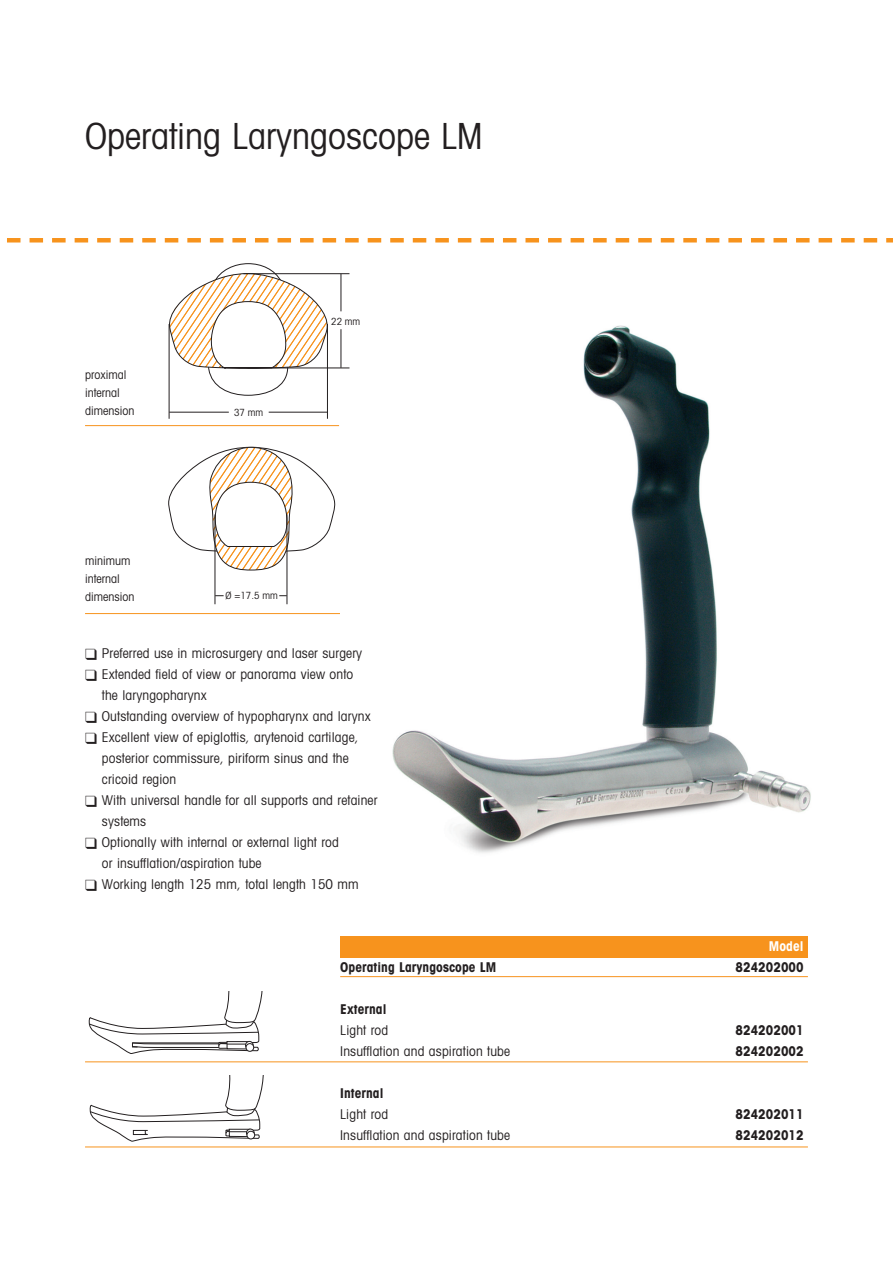
<style>
.page{position:relative;width:893px;height:1263px;background:#fff}
.page>*{position:absolute;margin:0;border:0;box-sizing:border-box;transform-origin:0 0}
.t1{font:condensed 36px "Avant Garde";color:#231f20}
.t2{font:condensed 13.5px/21px "Avant Garde";letter-spacing:.01em;color:#231f20}
.t3{font:700 condensed 13.5px "Avant Garde";letter-spacing:.005em;color:#231f20}
.t4{font:700 condensed 13.5px "Avant Garde";letter-spacing:.005em;color:#fff}
.t5{font:condensed 12px/18px "Avant Garde";color:#231f20}
.t6{font:condensed 9.9px "Avant Garde";color:#231f20}
</style>
<div class="page">
<svg style="left:7px;top:238px;width:886px;height:4px"></svg>
<div style="left:340px;top:936px;width:468px;height:21px;background:#f7931d"></div>
<hr style="left:340px;top:976px;width:468px;height:1px;background:#f7931d">
<hr style="left:85px;top:1061px;width:723px;height:1px;background:#f7931d">
<hr style="left:85px;top:1146px;width:723px;height:1px;background:#f7931d">
<hr style="left:85px;top:425px;width:254px;height:1px;background:#f7931d">
<hr style="left:85px;top:613px;width:255px;height:1px;background:#f7931d">
<img style="left:392px;top:325px;width:419px;height:528px">
<svg style="left:168px;top:263px;width:161px;height:133px"></svg>
<hr style="left:169px;top:324px;width:1px;height:95px;background:#231f20">
<hr style="left:327px;top:324px;width:1px;height:95px;background:#231f20">
<hr style="left:169px;top:412px;width:60px;height:1px;background:#231f20">
<hr style="left:269px;top:412px;width:58px;height:1px;background:#231f20">
<hr style="left:243px;top:273px;width:106px;height:1px;background:#231f20">
<hr style="left:247px;top:368px;width:102px;height:1px;background:#231f20">
<hr style="left:341px;top:274px;width:1px;height:37px;background:#231f20">
<hr style="left:341px;top:329px;width:1px;height:39px;background:#231f20">
<svg style="left:168px;top:446px;width:168px;height:125px"></svg>
<hr style="left:215px;top:514px;width:1px;height:90px;background:#231f20">
<hr style="left:287px;top:514px;width:1px;height:90px;background:#231f20">
<svg style="left:89px;top:991px;width:174px;height:63px"></svg>
<div style="left:246px;top:1041px;width:7px;height:8px;background:#d8d7d7;border-radius:50%"></div>
<div style="left:245px;top:1041px;width:9px;height:8px;border:1px solid #231f20;border-radius:50%"></div>
<div style="left:246px;top:1043px;width:8px;height:8px;background:#fff;border-radius:50%"></div>
<div style="left:246px;top:1043px;width:8px;height:9px;border:1px solid #231f20;border-radius:50%"></div>
<svg style="left:90px;top:1076px;width:174px;height:65px"></svg>
<h1 class="t1" style="left:85px;top:123px;width:399px">Operating Laryngoscope LM</h1>
<p class="t5" style="left:85px;top:367px;width:51px">proximal internal dimension</p>
<p class="t5" style="left:85px;top:553px;width:51px">minimum internal dimension</p>
<p class="t6" style="left:234px;top:409px;width:31px">37 mm</p>
<p class="t6" style="left:331px;top:318px;width:31px">22 mm</p>
<p class="t6" style="left:226px;top:592px;width:54px">Ø =17.5 mm</p>
<p class="t2" style="left:85px;top:644px;width:279px">❑ Preferred use in microsurgery and laser surgery</p>
<p class="t2" style="left:102px;top:665px;width:253px;text-indent:-17px">❑ Extended field of view or panorama view onto the laryngopharynx</p>
<p class="t2" style="left:85px;top:707px;width:287px">❑ Outstanding overview of hypopharynx and larynx</p>
<p class="t2" style="left:102px;top:728px;width:258px;text-indent:-17px">❑ Excellent view of epiglottis, arytenoid cartilage, posterior commissure, piriform sinus and the cricoid region</p>
<p class="t2" style="left:102px;top:791px;width:277px;text-indent:-17px">❑ With universal handle for all supports and retainer systems</p>
<p class="t2" style="left:102px;top:833px;width:238px;text-indent:-17px">❑ Optionally with internal or external light rod or insufflation/aspiration tube</p>
<p class="t2" style="left:85px;top:875px;width:275px">❑ Working length 125 mm, total length 150 mm</p>
<p class="t4" style="left:769px;top:941px;width:36px">Model</p>
<p class="t3" style="left:340px;top:962px;width:158px">Operating Laryngoscope LM</p>
<p class="t3" style="left:735px;top:962px;width:70px">824202000</p>
<p class="t3" style="left:340px;top:1004px;width:48px">External</p>
<p class="t2" style="left:340px;top:1021px;width:50px">Light rod</p>
<p class="t3" style="left:735px;top:1025px;width:70px">824202001</p>
<p class="t2" style="left:340px;top:1042px;width:171px">Insufflation and aspiration tube</p>
<p class="t3" style="left:735px;top:1046px;width:70px">824202002</p>
<p class="t3" style="left:340px;top:1088px;width:45px">Internal</p>
<p class="t2" style="left:340px;top:1105px;width:50px">Light rod</p>
<p class="t3" style="left:735px;top:1109px;width:70px">824202011</p>
<p class="t2" style="left:340px;top:1126px;width:171px">Insufflation and aspiration tube</p>
<p class="t3" style="left:735px;top:1130px;width:70px">824202012</p>
</div>
